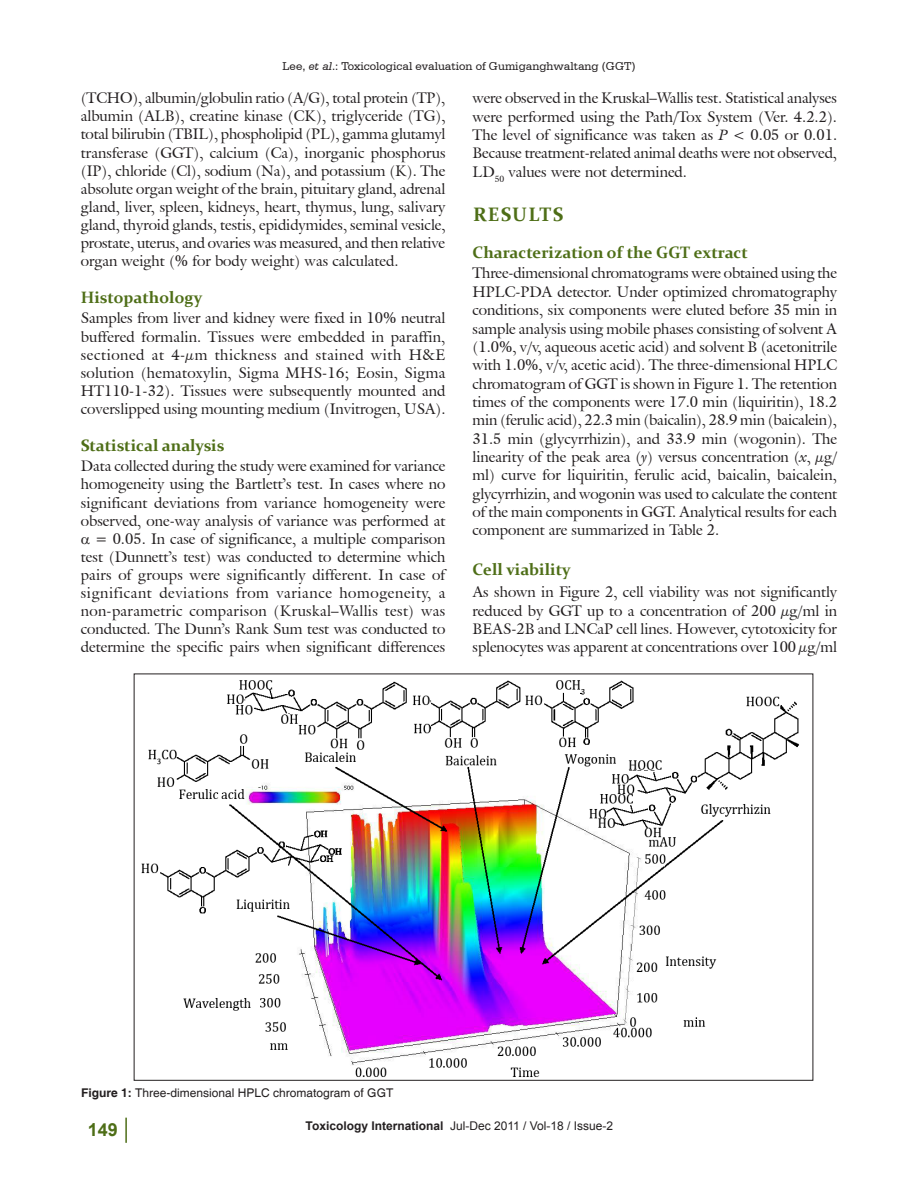
<style>
.page{position:relative;width:918px;height:1188px;background:#fff}
.page>*{position:absolute;margin:0;border:0;box-sizing:border-box;transform-origin:0 0}
.t1{font:700 19.5px "Constantia";letter-spacing:.06em;color:#4e6e17}
.t2{font:700 18px "Arial";color:#4e6e17}
.t3{font:700 16.5px "Constantia";color:#4e6e17}
.Tex{font:15px/18.1px "Galliard IT Cby BT";color:#231f20;text-align:justify}
.RTT{font:12px "Serifa BT";color:#231f20}
.t4{font:12px "Arial";color:#231f20}
.FGC{font:12px "Helvetica";color:#231f20}
.s1{font-style:italic}
.s2{font-weight:700}
</style>
<div class="page">
<hr style="left:125px;top:1118px;width:2px;height:25px;background:#4e6e17">
<img style="left:141px;top:680px;width:658px;height:397px">
<p class="RTT" style="left:282px;top:59px;width:355px">Lee, <span class="s1">et al</span>.: Toxicological evaluation of Gumiganghwaltang (GGT)</p>
<p class="Tex" style="left:81px;top:89px;width:366px">(TCHO), albumin/globulin ratio (A/G), total protein (TP), albumin (ALB), creatine kinase (CK), triglyceride (TG), total bilirubin (TBIL), phospholipid (PL), gamma glutamyl transferase (GGT), calcium (Ca), inorganic phosphorus (IP), chloride (Cl), sodium (Na), and potassium (K). The absolute organ weight of the brain, pituitary gland, adrenal gland, liver, spleen, kidneys, heart, thymus, lung, salivary gland, thyroid glands, testis, epididymides, seminal vesicle, prostate, uterus, and ovaries was measured, and then relative organ weight (% for body weight) was calculated.</p>
<h2 class="t3" style="left:81px;top:286px;width:123px">Histopathology</h2>
<p class="Tex" style="left:81px;top:309px;width:366px">Samples from liver and kidney were fixed in 10% neutral buffered formalin. Tissues were embedded in paraffin, sectioned at 4-μm thickness and stained with H&amp;E solution (hematoxylin, Sigma MHS-16; Eosin, Sigma HT110-1-32). Tissues were subsequently mounted and coverslipped using mounting medium (Invitrogen, USA).</p>
<h2 class="t3" style="left:81px;top:434px;width:145px">Statistical analysis</h2>
<p class="Tex" style="left:81px;top:457px;width:366px;text-align:right">Data collected during the study were examined for variance homogeneity using the Bartlett’s test. In cases where no significant deviations from variance homogeneity were observed, one-way analysis of variance was performed at = 0.05. In case of significance, a multiple comparison test (Dunnett’s test) was conducted to determine which pairs of groups were significantly different. In case of significant deviations from variance homogeneity, a non-parametric comparison (Kruskal–Wallis test) was conducted. The Dunn’s Rank Sum test was conducted to determine the specific pairs when significant differences</p>
<p class="Tex" style="left:472px;top:89px;width:366px">were observed in the Kruskal–Wallis test. Statistical analyses were performed using the Path/Tox System (Ver. 4.2.2).<br>The level of significance was taken as <span class="s1">P</span> &lt; 0.05 or 0.01.<br>Because treatment-related animal deaths were not observed, LD<sub>50</sub> values were not determined.</p>
<h1 class="t1" style="left:473px;top:201px;width:91px">RESULTS</h1>
<h2 class="t3" style="left:472px;top:241px;width:277px">Characterization of the GGT extract</h2>
<p class="Tex" style="left:472px;top:264px;width:366px">Three-dimensional chromatograms were obtained using the HPLC-PDA detector. Under optimized chromatography conditions, six components were eluted before 35 min in sample analysis using mobile phases consisting of solvent A (1.0%, v/v, aqueous acetic acid) and solvent B (acetonitrile with 1.0%, v/v, acetic acid). The three-dimensional HPLC chromatogram of GGT is shown in Figure 1. The retention times of the components were 17.0 min (liquiritin), 18.2 min (ferulic acid), 22.3 min (baicalin), 28.9 min (baicalein), 31.5 min (glycyrrhizin), and 33.9 min (wogonin). The linearity of the peak area (<span class="s1">y</span>) versus concentration (<span class="s1">x</span>, μg/ ml) curve for liquiritin, ferulic acid, baicalin, baicalein, glycyrrhizin, and wogonin was used to calculate the content of the main components in GGT. Analytical results for each component are summarized in Table 2.</p>
<h2 class="t3" style="left:472px;top:558px;width:100px">Cell viability</h2>
<p class="Tex" style="left:472px;top:583px;width:366px">As shown in Figure 2, cell viability was not significantly reduced by GGT up to a concentration of 200 μg/ml in BEAS-2B and LNCaP cell lines. However, cytotoxicity for splenocytes was apparent at concentrations over 100 μg/ml</p>
<p class="FGC" style="left:81px;top:1086px;width:314px"><span class="s2">Figure 1:</span> Three-dimensional HPLC chromatogram of GGT</p>
<p class="t2" style="left:88px;top:1118px;width:32px">149</p>
<p class="t4" style="left:306px;top:1118px;width:309px"><span class="s2">Toxicology International</span> Jul-Dec 2011 / Vol-18 / Issue-2</p>
</div>
